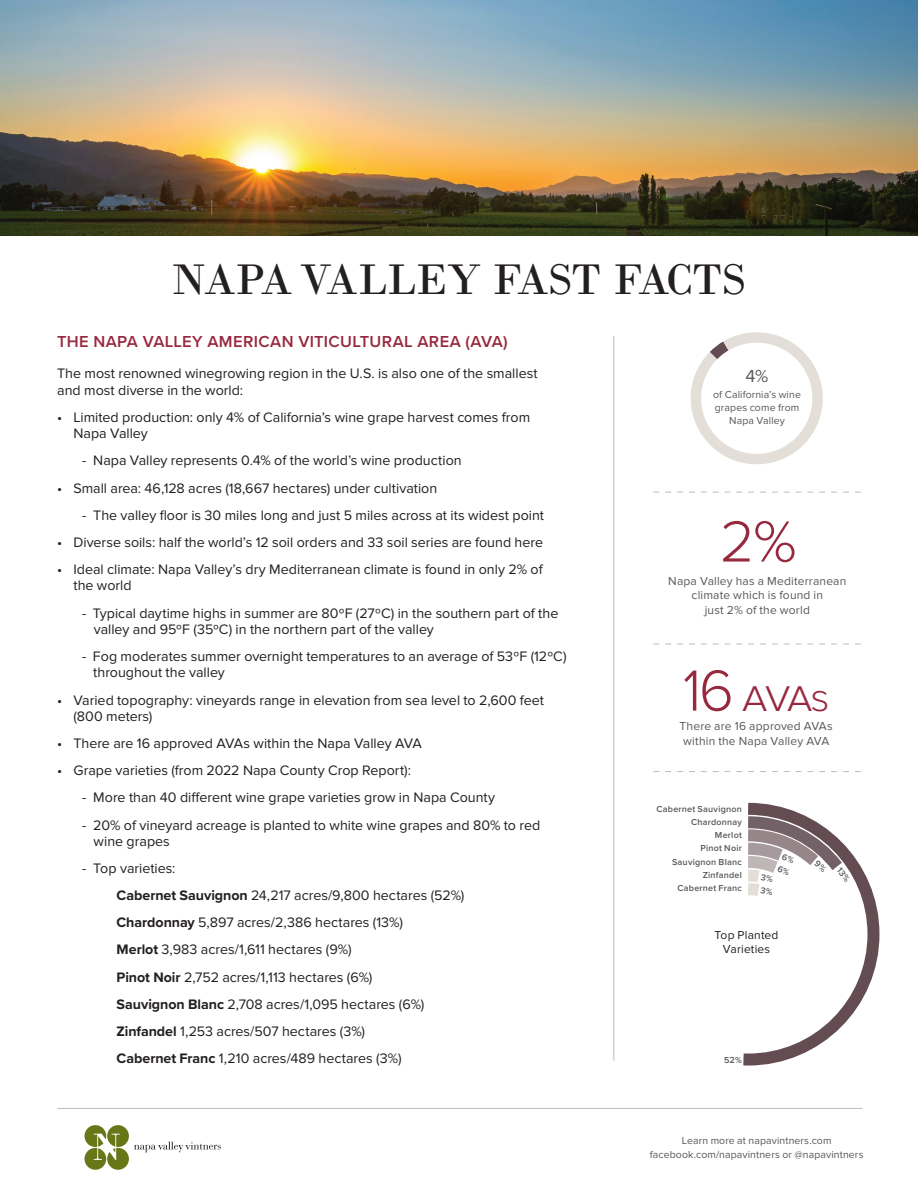
<style>
.page{position:relative;width:918px;height:1188px;background:#fff}
.page>*{position:absolute;margin:0;border:0;box-sizing:border-box;transform-origin:0 0}
.Chart_Numbers_Burgundy{font:300 60px "Proxima Nova";color:#98283e}
.Fast_Facts_Black{font:45px "Bodoni";letter-spacing:-.015em;color:#231f20}
.Chart_Numbers_Burgundy-2{font:300 45px "Proxima Nova";color:#98283e}
.t1{font:18px "Proxima Nova";color:#57585a}
.Subhead_Burgandy{font:600 16.5px "Proxima Nova";letter-spacing:.025em;color:#98283e}
.Main_text_9_5_PN_Regular{font:14.25px/16.4px "Proxima Nova";color:#231f20}
.Sublist{font:14.25px/16.4px "Proxima Nova";color:#231f20}
.Chart_Copy_8pt_PN_Regular{font:12px "Proxima Nova";letter-spacing:.015em;color:#57585a}
.t2{font:12px "Proxima Nova";letter-spacing:.015em;color:#231f20}
._7_pt_PN_regular_gray{font:10.5px "Proxima Nova";letter-spacing:.01em;color:#57585a}
.Variety_Chart_Text{font:600 9px "Proxima Nova";letter-spacing:.02em;color:#57585a}
.s1{font-weight:700}
.s2{font-size:60px}
.s3{font-size:36px}
</style>
<div class="page">
<svg style="left:690px;top:332px;width:133px;height:132px"></svg>
<img style="left:0;top:0;width:918px;height:235px">
<svg style="left:85px;top:1125px;width:136px;height:45px"></svg>
<svg style="left:653px;top:492px;width:208px;height:1px"></svg>
<svg style="left:653px;top:771px;width:208px;height:1px"></svg>
<svg style="left:653px;top:644px;width:208px;height:1px"></svg>
<hr style="left:57px;top:1108px;width:805px;height:1px;background:#bcbdc0">
<hr style="left:613px;top:336px;width:1px;height:725px;background:#bcbdc0">
<svg style="left:743px;top:802px;width:137px;height:264px"></svg>
<p class="Fast_Facts_Black" style="left:172px;top:253px;width:576px">NAPA VALLEY FAST FACTS</p>
<p class="Subhead_Burgandy" style="left:57px;top:329px;width:452px">THE NAPA VALLEY AMERICAN VITICULTURAL AREA (AVA)</p>
<p class="Main_text_9_5_PN_Regular" style="left:57px;top:366px;width:482px">The most renowned winegrowing region in the U.S. is also one of the smallest</p>
<p class="t1" style="left:746px;top:366px;width:24px">4%</p>
<p class="Main_text_9_5_PN_Regular" style="left:57px;top:382px;width:187px">and most diverse in the world:</p>
<p class="Main_text_9_5_PN_Regular" style="left:73px;top:409px;width:458px;text-indent:-16px">• Limited production: only 4% of California’s wine grape harvest comes from<br>Napa Valley</p>
<p class="Sublist" style="left:82px;top:453px;width:381px">- Napa Valley represents 0.4% of the world’s wine production</p>
<p class="Main_text_9_5_PN_Regular" style="left:57px;top:480px;width:382px">• Small area: 46,128 acres (18,667 hectares) under cultivation</p>
<p class="Sublist" style="left:82px;top:507px;width:464px">- The valley floor is 30 miles long and just 5 miles across at its widest point</p>
<p class="Main_text_9_5_PN_Regular" style="left:57px;top:534px;width:487px">• Diverse soils: half the world’s 12 soil orders and 33 soil series are found here</p>
<p class="Main_text_9_5_PN_Regular" style="left:73px;top:561px;width:471px;text-indent:-16px">• Ideal climate: Napa Valley’s dry Mediterranean climate is found in only 2% of the world</p>
<p class="Sublist" style="left:94px;top:605px;width:466px;text-indent:-12px">- Typical daytime highs in summer are 80ºF (27ºC) in the southern part of the valley and 95ºF (35ºC) in the northern part of the valley</p>
<p class="Sublist" style="left:93px;top:648px;width:475px;text-indent:-11px">- Fog moderates summer overnight temperatures to an average of 53ºF (12ºC) throughout the valley</p>
<p class="Main_text_9_5_PN_Regular" style="left:73px;top:692px;width:472px;text-indent:-16px">• Varied topography: vineyards range in elevation from sea level to 2,600 feet (800 meters)</p>
<p class="Main_text_9_5_PN_Regular" style="left:57px;top:735px;width:366px">• There are 16 approved AVAs within the Napa Valley AVA</p>
<p class="Main_text_9_5_PN_Regular" style="left:57px;top:763px;width:355px">• Grape varieties (from 2022 Napa County Crop Report):</p>
<p class="Sublist" style="left:82px;top:790px;width:415px">- More than 40 different wine grape varieties grow in Napa County</p>
<p class="Sublist" style="left:94px;top:817px;width:448px;text-indent:-12px">- 20% of vineyard acreage is planted to white wine grapes and 80% to red wine grapes</p>
<p class="Sublist" style="left:82px;top:860px;width:95px">- Top varieties:</p>
<p class="Main_text_9_5_PN_Regular" style="left:117px;top:887px;width:349px"><span class="s1">Cabernet Sauvignon</span> 24,217 acres/9,800 hectares (52%)</p>
<p class="Main_text_9_5_PN_Regular" style="left:117px;top:915px;width:288px"><span class="s1">Chardonnay</span> 5,897 acres/2,386 hectares (13%)</p>
<p class="Main_text_9_5_PN_Regular" style="left:117px;top:942px;width:236px"><span class="s1">Merlot</span> 3,983 acres/1,611 hectares (9%)</p>
<p class="Main_text_9_5_PN_Regular" style="left:117px;top:969px;width:257px"><span class="s1">Pinot Noir</span> 2,752 acres/1,113 hectares (6%)</p>
<p class="Main_text_9_5_PN_Regular" style="left:117px;top:996px;width:309px"><span class="s1">Sauvignon Blanc</span> 2,708 acres/1,095 hectares (6%)</p>
<p class="Main_text_9_5_PN_Regular" style="left:117px;top:1023px;width:250px"><span class="s1">Zinfandel</span> 1,253 acres/507 hectares (3%)</p>
<p class="Main_text_9_5_PN_Regular" style="left:117px;top:1050px;width:286px"><span class="s1">Cabernet Franc</span> 1,210 acres/489 hectares (3%)</p>
<p class="_7_pt_PN_regular_gray" style="left:713px;top:389px;width:89px">of California’s wine</p>
<p class="_7_pt_PN_regular_gray" style="left:715px;top:402px;width:86px">grapes come from</p>
<p class="_7_pt_PN_regular_gray" style="left:729px;top:415px;width:57px">Napa Valley</p>
<p class="Chart_Numbers_Burgundy" style="left:720px;top:497px;width:78px">2%</p>
<p class="Chart_Copy_8pt_PN_Regular" style="left:668px;top:574px;width:180px">Napa Valley has a Mediterranean</p>
<p class="Chart_Copy_8pt_PN_Regular" style="left:692px;top:589px;width:133px">climate which is found in</p>
<p class="Chart_Copy_8pt_PN_Regular" style="left:705px;top:603px;width:107px">just 2% of the world</p>
<p class="Chart_Numbers_Burgundy-2" style="left:683px;top:662px;width:147px"><span class="s2">16</span> ava<span class="s3">s</span></p>
<p class="Chart_Copy_8pt_PN_Regular" style="left:680px;top:720px;width:155px">There are 16 approved AVAs</p>
<p class="Chart_Copy_8pt_PN_Regular" style="left:683px;top:734px;width:148px">within the Napa Valley AVA</p>
<p class="Variety_Chart_Text" style="left:656px;top:802px;width:87px">Cabernet Sauvignon</p>
<p class="Variety_Chart_Text" style="left:691px;top:815px;width:52px">Chardonnay</p>
<p class="Variety_Chart_Text" style="left:715px;top:828px;width:28px">Merlot</p>
<p class="Variety_Chart_Text" style="left:700px;top:842px;width:43px">Pinot Noir</p>
<p class="Variety_Chart_Text" style="left:672px;top:855px;width:71px">Sauvignon Blanc</p>
<p class="Variety_Chart_Text" style="left:703px;top:868px;width:41px">Zinfandel</p>
<p class="Variety_Chart_Text" style="left:677px;top:882px;width:66px">Cabernet Franc</p>
<p class="t2" style="left:714px;top:928px;width:66px">Top Planted</p>
<p class="t2" style="left:723px;top:942px;width:49px">Varieties</p>
<p class="Variety_Chart_Text" style="left:724px;top:1054px;width:19px">52%</p>
<p class="_7_pt_PN_regular_gray" style="left:682px;top:1135px;width:151px">Learn more at napavintners.com</p>
<p class="_7_pt_PN_regular_gray" style="left:650px;top:1148px;width:215px">facebook.com/napavintners or @napavintners</p>
</div>
